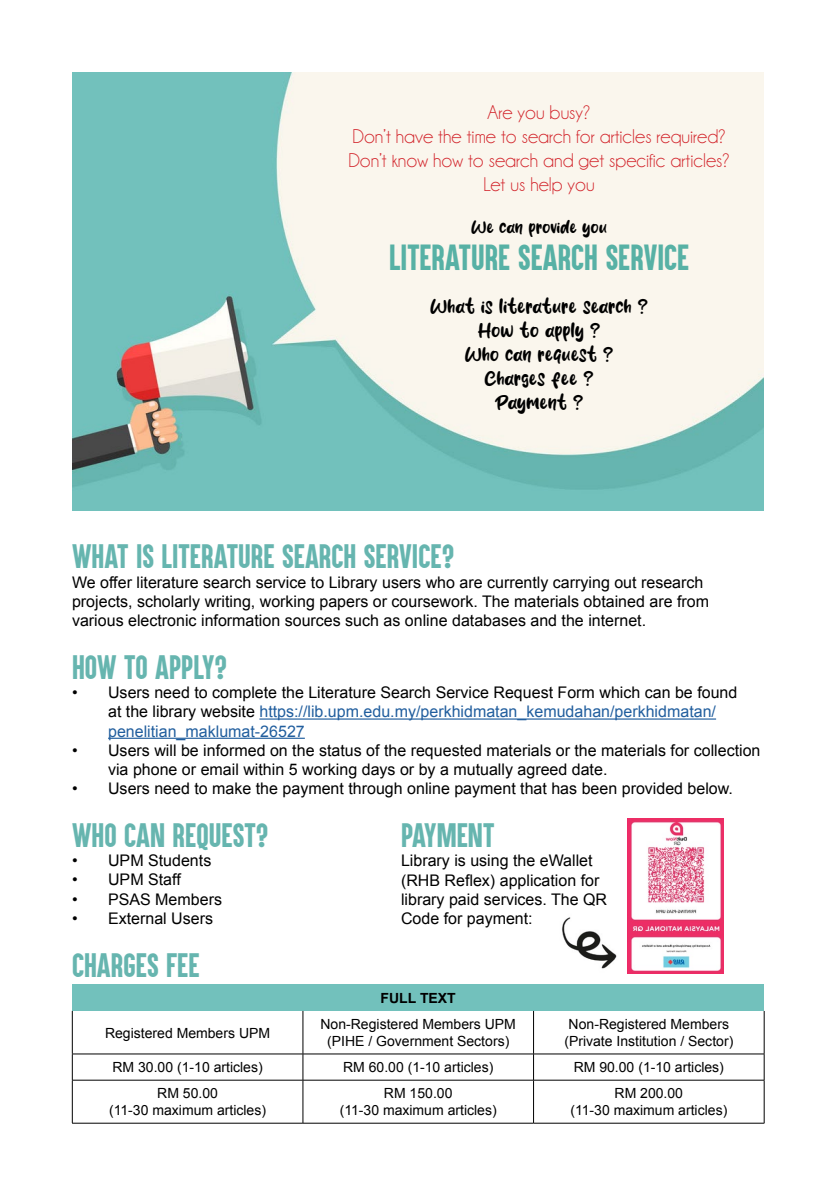
<style>
.page{position:relative;width:836px;height:1196px;background:#fff}
.page>*{position:absolute;margin:0;border:0;box-sizing:border-box;transform-origin:0 0}
.t1{font:30px "Aku&Kamu";color:#57b1a5}
.t2{font:28px "Aku&Kamu";color:#66b5af}
.t3{font:20px/24px "Champagne&Limousines";color:#d2232a;text-align:center}
.t4{font:20px/24px "Mustard Smile";color:#000;text-align:center}
.t5{font:18px "Mustard Smile";color:#000}
.t6{font:16px/19.2px "Arial";color:#000}
.t7{font:14px/16.8px "Arial";color:#000;text-align:center}
.t8{font:700 14px "Arial";color:#000}
.s1{color:#215e9e}
</style>
<div class="page">
<hr style="left:259px;top:718px;width:456px;height:1px;background:#215e9e">
<hr style="left:108px;top:737px;width:197px;height:1px;background:#215e9e">
<div style="left:72px;top:984px;width:691px;height:26px;background:#72c1bc"></div>
<hr style="left:72px;top:1010px;width:1px;height:43px;background:#000">
<hr style="left:302px;top:1010px;width:1px;height:43px;background:#000">
<hr style="left:533px;top:1010px;width:1px;height:43px;background:#000">
<hr style="left:763px;top:1010px;width:1px;height:43px;background:#000">
<hr style="left:72px;top:1053px;width:231px;height:1px;background:#000">
<svg style="left:72px;top:1054px;width:1px;height:25px"></svg>
<hr style="left:72px;top:1079px;width:231px;height:1px;background:#000">
<hr style="left:72px;top:1080px;width:1px;height:42px;background:#000">
<hr style="left:303px;top:1053px;width:230px;height:1px;background:#000">
<svg style="left:302px;top:1054px;width:1px;height:25px"></svg>
<hr style="left:533px;top:1053px;width:231px;height:1px;background:#000">
<svg style="left:533px;top:1054px;width:1px;height:25px"></svg>
<svg style="left:763px;top:1054px;width:1px;height:25px"></svg>
<hr style="left:303px;top:1079px;width:230px;height:1px;background:#000">
<hr style="left:302px;top:1080px;width:1px;height:42px;background:#000">
<hr style="left:533px;top:1079px;width:231px;height:1px;background:#000">
<hr style="left:533px;top:1080px;width:1px;height:42px;background:#000">
<hr style="left:763px;top:1080px;width:1px;height:42px;background:#000">
<hr style="left:72px;top:1122px;width:231px;height:1px;background:#000">
<hr style="left:303px;top:1122px;width:230px;height:1px;background:#000">
<hr style="left:533px;top:1122px;width:231px;height:1px;background:#000">
<img style="left:72px;top:72px;width:691px;height:438px">
<img style="left:627px;top:818px;width:96px;height:155px">
<img style="left:562px;top:917px;width:55px;height:52px">
<p class="t3" style="left:348px;top:100px;width:383px">Are you busy?<br>Don’t have the time to search for articles required?<br>Don’t know how to search and get specific articles?<br>Let us help you</p>
<p class="t5" style="left:471px;top:218px;width:137px">We can provide you</p>
<h1 class="t1" style="left:389px;top:238px;width:301px">LITERATURE SEARCH SERVICE</h1>
<p class="t4" style="left:430px;top:295px;width:219px">What is literature search ?<br>How to apply ?<br>Who can request ?<br>Charges fee ?<br>Payment ?</p>
<h2 class="t2" style="left:72px;top:538px;width:383px">WHAT IS LITERATURE SEARCH SERVICE?</h2>
<p class="t6" style="left:72px;top:572px;width:638px">We offer literature search service to Library users who are currently carrying out research projects, scholarly writing, working papers or coursework. The materials obtained are from various electronic information sources such as online databases and the internet.</p>
<h2 class="t2" style="left:72px;top:648px;width:156px">HOW TO APPLY?</h2>
<p class="t6" style="left:108px;top:683px;width:630px;text-indent:-36px">• Users need to complete the Literature Search Service Request Form which can be found at the library website <span class="s1">https://lib.upm.edu.my/perkhidmatan_kemudahan/perkhidmatan/ penelitian_maklumat-26527</span></p>
<p class="t6" style="left:108px;top:740px;width:653px;text-indent:-36px">• Users will be informed on the status of the requested materials or the materials for collection via phone or email within 5 working days or by a mutually agreed date.</p>
<p class="t6" style="left:72px;top:779px;width:662px">• Users need to make the payment through online payment that has been provided below.</p>
<h2 class="t2" style="left:72px;top:816px;width:198px">WHO CAN REQUEST?</h2>
<p class="t6" style="left:72px;top:851px;width:141px">• UPM Students</p>
<p class="t6" style="left:72px;top:870px;width:110px">• UPM Staff</p>
<p class="t6" style="left:72px;top:889px;width:151px">• PSAS Members</p>
<p class="t6" style="left:72px;top:908px;width:142px">• External Users</p>
<h2 class="t2" style="left:72px;top:946px;width:129px">CHARGES FEE</h2>
<p class="t8" style="left:380px;top:988px;width:77px">FULL TEXT</p>
<p class="t7" style="left:105px;top:1024px;width:166px">Registered Members UPM</p>
<p class="t7" style="left:320px;top:1015px;width:197px">Non-Registered Members UPM (PIHE / Government Sectors)</p>
<p class="t7" style="left:564px;top:1015px;width:170px">Non-Registered Members (Private Institution / Sector)</p>
<p class="t7" style="left:112px;top:1058px;width:152px">RM 30.00 (1-10 articles)</p>
<p class="t7" style="left:343px;top:1058px;width:152px">RM 60.00 (1-10 articles)</p>
<p class="t7" style="left:573px;top:1058px;width:152px">RM 90.00 (1-10 articles)</p>
<p class="t7" style="left:109px;top:1084px;width:158px">RM 50.00<br>(11-30 maximum articles)</p>
<p class="t7" style="left:339px;top:1084px;width:158px">RM 150.00<br>(11-30 maximum articles)</p>
<p class="t7" style="left:570px;top:1084px;width:158px">RM 200.00<br>(11-30 maximum articles)</p>
<h2 class="t2" style="left:401px;top:816px;width:95px">PAYMENT</h2>
<p class="t6" style="left:401px;top:851px;width:207px">Library is using the eWallet (RHB Reflex) application for library paid services. The QR<br>Code for payment:</p>
</div>
